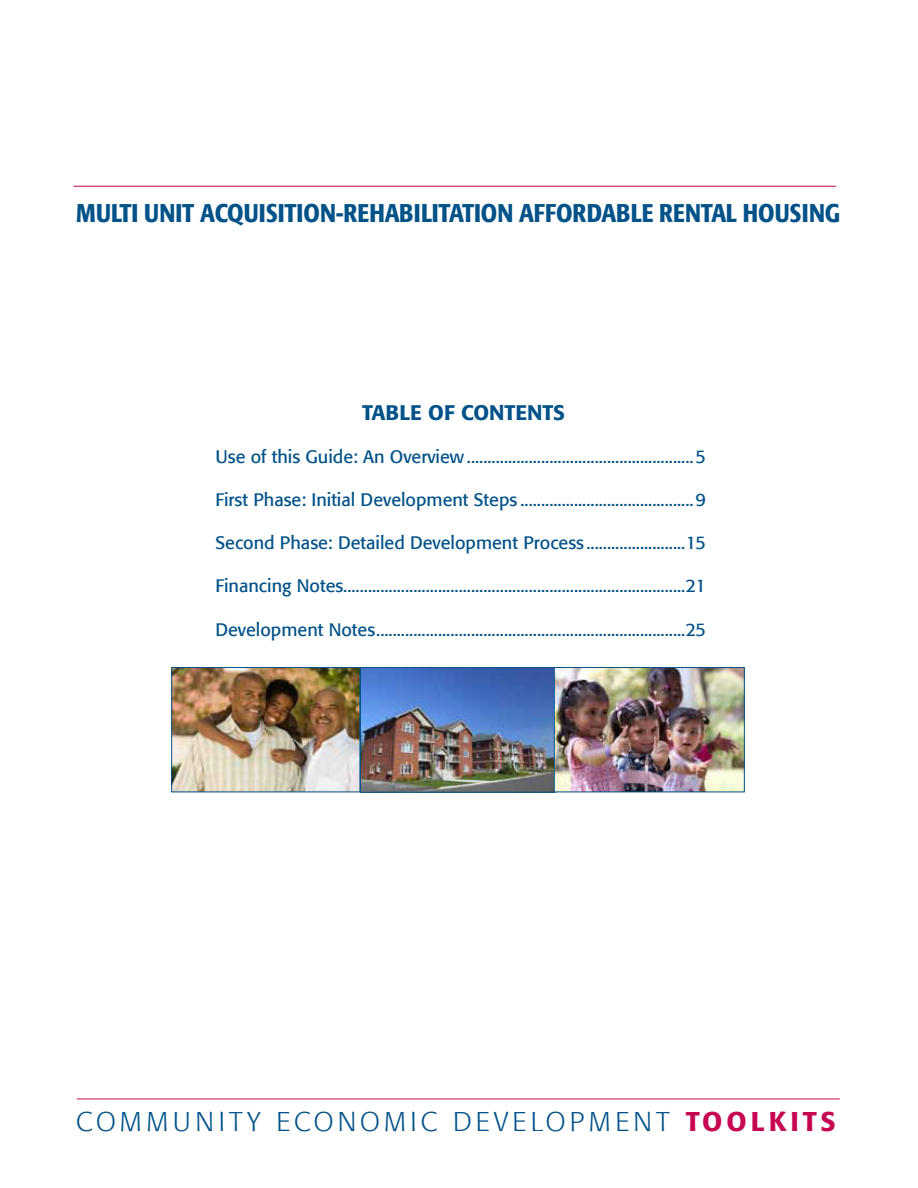
<style>
.page{position:relative;width:918px;height:1188px;background:#fff}
.page>*{position:absolute;margin:0;border:0;box-sizing:border-box;transform-origin:0 0}
.t1{font:300 27px "Formata";letter-spacing:.15em;color:#005288}
.t2{font:500 condensed 25.5px "Formata";color:#005288}
.t3{font:500 21px "Formata";color:#005288}
.t4{font:18px "Formata";color:#005288}
.s1{font-weight:500;color:#c60651}
</style>
<div class="page">
<hr style="left:77px;top:1099px;width:763px;height:1px;background:#c60651">
<hr style="left:74px;top:186px;width:762px;height:1px;background:#c60651">
<img style="left:173px;top:669px;width:570px;height:122px">
<div style="left:360px;top:667px;width:196px;height:126px;border:1px solid #005288"></div>
<div style="left:171px;top:667px;width:189px;height:125px;border:1px solid #005288"></div>
<div style="left:554px;top:667px;width:191px;height:125px;border:1px solid #005288"></div>
<h2 class="t2" style="left:76px;top:197px;width:766px">MULTI UNIT ACQUISITION-REHABILITATION AFFORDABLE RENTAL HOUSING</h2>
<p class="t3" style="left:362px;top:399px;width:204px">TABLE OF CONTENTS</p>
<p class="t4" style="left:215px;top:446px;width:492px">Use of this Guide: An Overview .......................................................5</p>
<p class="t4" style="left:215px;top:489px;width:492px">First Phase: Initial Development Steps ..........................................9</p>
<p class="t4" style="left:215px;top:532px;width:492px">Second Phase: Detailed Development Process ........................15</p>
<p class="t4" style="left:215px;top:575px;width:492px">Financing Notes...................................................................................21</p>
<p class="t4" style="left:215px;top:618px;width:492px">Development Notes ...........................................................................25</p>
<h1 class="t1" style="left:76px;top:1106px;width:761px">COMMUNITY ECONOMIC DEVELOPMENT <span class="s1">TOOLKITS</span></h1>
</div>
